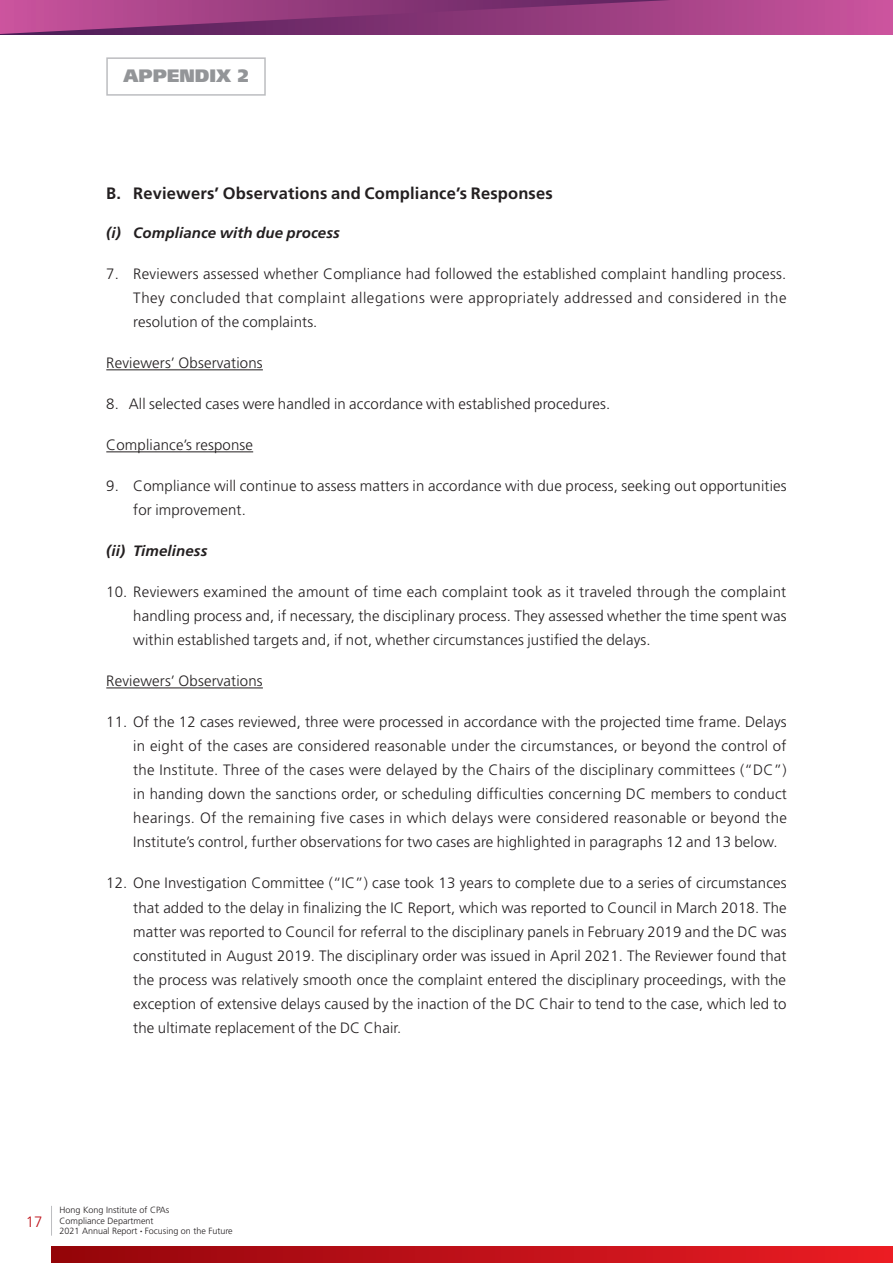
<style>
.page{position:relative;width:893px;height:1263px;background:#fff}
.page>*{position:absolute;margin:0;border:0;box-sizing:border-box;transform-origin:0 0}
.t1{font:900 18px "Frutiger";color:#939598}
.t2{font:700 16.5px "Frutiger";letter-spacing:.01em;color:#231f20}
.t3{font:300 15px/24px "Frutiger";letter-spacing:.01em;color:#231f20;text-align:justify}
.t4{font:italic 700 15px "Frutiger";letter-spacing:.01em;color:#231f20}
.t5{font:300 15px "Frutiger";color:#be1119}
.t6{font:300 9px/10.5px "Frutiger";color:#231f20}
</style>
<div class="page">
<div style="left:106px;top:57px;width:160px;height:39px;border:2px solid #bcbdc0"></div>
<hr style="left:106px;top:369px;width:157px;height:1px;background:#231f20">
<hr style="left:106px;top:451px;width:147px;height:1px;background:#231f20">
<hr style="left:106px;top:687px;width:157px;height:1px;background:#231f20">
<div style="left:0;top:0;width:893px;height:34px;background:#a94589"></div>
<svg style="left:697px;top:0;width:196px;height:35px"></svg>
<svg style="left:0;top:0;width:669px;height:34px"></svg>
<div style="left:52px;top:1246px;width:841px;height:17px;background:linear-gradient(to right,#93050b,#eb1c25)"></div>
<svg style="left:51px;top:1206px;width:1px;height:29px"></svg>
<p class="t1" style="left:123px;top:65px;width:126px">APPENDIX 2</p>
<p class="t2" style="left:106px;top:183px;width:448px">B. Reviewers’ Observations and Compliance’s Responses</p>
<p class="t4" style="left:106px;top:224px;width:235px">(i) Compliance with due process</p>
<p class="t3" style="left:133px;top:262px;width:655px;text-indent:-27px">7. Reviewers assessed whether Compliance had followed the established complaint handling process.<br>They concluded that complaint allegations were appropriately addressed and considered in the resolution of the complaints.</p>
<p class="t3" style="left:106px;top:351px;width:158px">Reviewers’ Observations</p>
<p class="t3" style="left:106px;top:392px;width:505px">8. All selected cases were handled in accordance with established procedures.</p>
<p class="t3" style="left:106px;top:433px;width:148px">Compliance’s response</p>
<p class="t3" style="left:133px;top:474px;width:655px;text-indent:-27px">9. Compliance will continue to assess matters in accordance with due process, seeking out opportunities for improvement.</p>
<p class="t4" style="left:106px;top:542px;width:103px">(ii) Timeliness</p>
<p class="t3" style="left:133px;top:580px;width:655px;text-indent:-27px">10. Reviewers examined the amount of time each complaint took as it traveled through the complaint handling process and, if necessary, the disciplinary process. They assessed whether the time spent was within established targets and, if not, whether circumstances justified the delays.</p>
<p class="t3" style="left:106px;top:669px;width:158px">Reviewers’ Observations</p>
<p class="t3" style="left:133px;top:710px;width:655px;text-indent:-27px">11. Of the 12 cases reviewed, three were processed in accordance with the projected time frame. Delays in eight of the cases are considered reasonable under the circumstances, or beyond the control of the Institute. Three of the cases were delayed by the Chairs of the disciplinary committees (“DC”) in handing down the sanctions order, or scheduling difficulties concerning DC members to conduct hearings. Of the remaining five cases in which delays were considered reasonable or beyond the Institute’s control, further observations for two cases are highlighted in paragraphs 12 and 13 below.</p>
<p class="t3" style="left:133px;top:871px;width:655px;text-indent:-27px">12. One Investigation Committee (“IC”) case took 13 years to complete due to a series of circumstances that added to the delay in finalizing the IC Report, which was reported to Council in March 2018. The matter was reported to Council for referral to the disciplinary panels in February 2019 and the DC was constituted in August 2019. The disciplinary order was issued in April 2021. The Reviewer found that the process was relatively smooth once the complaint entered the disciplinary proceedings, with the exception of extensive delays caused by the inaction of the DC Chair to tend to the case, which led to the ultimate replacement of the DC Chair.</p>
<p class="t5" style="left:26px;top:1213px;width:18px">17</p>
<p class="t6" style="left:60px;top:1205px;width:175px">Hong Kong Institute of CPAs<br>Compliance Department<br>2021 Annual Report <sup>•</sup> Focusing on the Future</p>
</div>
